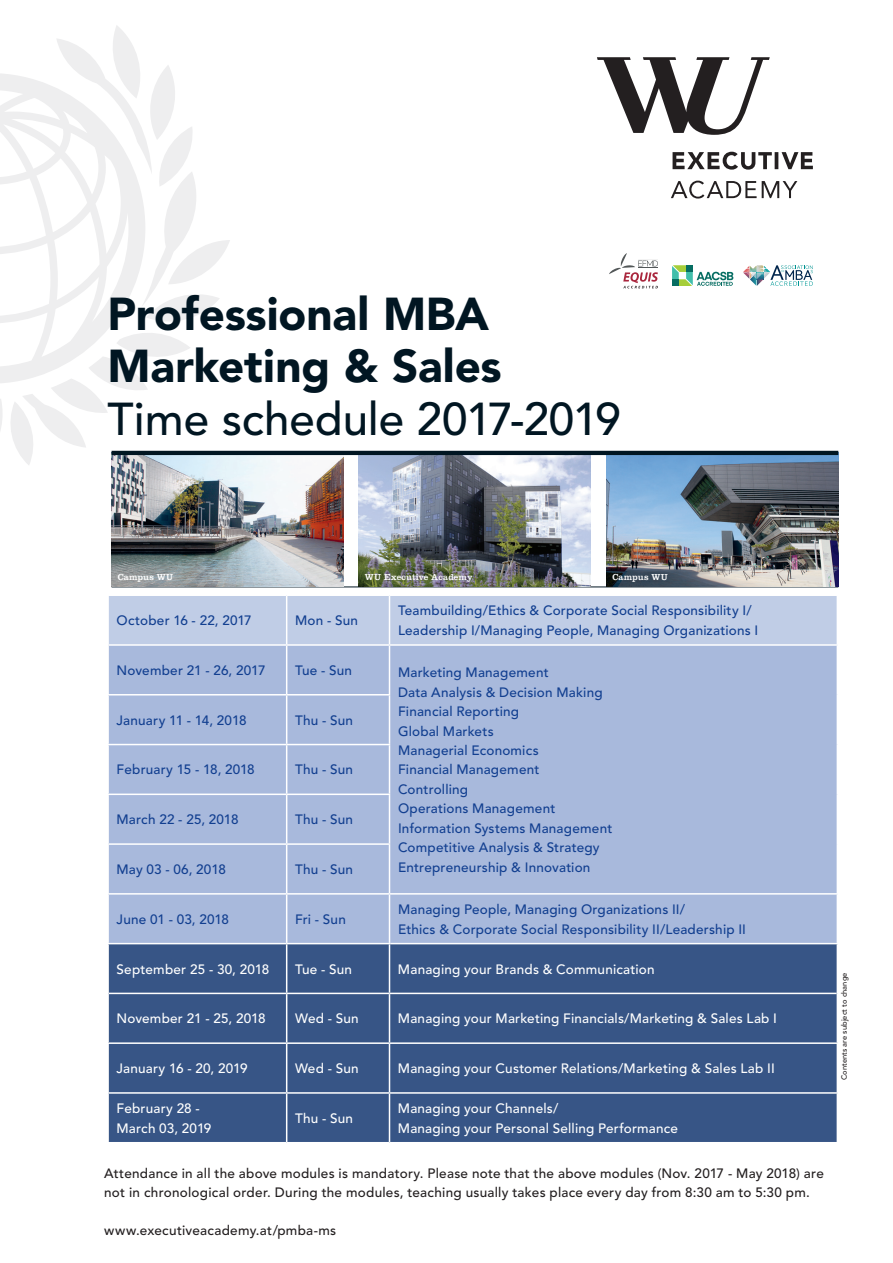
<style>
.page{position:relative;width:893px;height:1263px;background:#fff}
.page>*{position:absolute;margin:0;border:0;box-sizing:border-box;transform-origin:0 0}
.t1{font:900 45.75px/52.5px "Avenir LT Std";letter-spacing:-.005em;color:#011622}
.t2{font:500 45.75px "Avenir LT Std";letter-spacing:-.005em;color:#011622}
.t3{font:500 13.5px/19.5px "Avenir LT Std";letter-spacing:.015em;color:#123f90}
.t4{font:500 13.5px/19.5px "Avenir LT Std";letter-spacing:.015em;color:#fff}
.t5{font:500 13.5px/18.8px "Avenir LT Std";letter-spacing:.02em;color:#231f20}
.t6{font:9px "Clarendon LT Std";letter-spacing:.02em;color:#fff}
.t7{font:500 7.5px "Avenir LT Std";letter-spacing:.005em;color:#231f20}
</style>
<div class="page">
<svg style="left:597px;top:57px;width:216px;height:142px"></svg>
<svg style="left:0;top:25px;width:230px;height:441px"></svg>
<svg style="left:609px;top:253px;width:49px;height:35px"></svg>
<svg style="left:743px;top:265px;width:70px;height:21px"></svg>
<svg style="left:672px;top:265px;width:61px;height:21px"></svg>
<hr style="left:112px;top:587px;width:726px;height:1px;background:#011622">
<div style="left:109px;top:596px;width:728px;height:48px;background:#c0cde6"></div>
<div style="left:109px;top:646px;width:728px;height:297px;background:#a8b9dc"></div>
<div style="left:109px;top:944px;width:728px;height:98px;background:#375586"></div>
<div style="left:109px;top:1044px;width:728px;height:98px;background:#375586"></div>
<hr style="left:286px;top:596px;width:1px;height:48px;background:#fff">
<hr style="left:389px;top:596px;width:1px;height:48px;background:#fff">
<hr style="left:286px;top:944px;width:1px;height:49px;background:#fff">
<hr style="left:286px;top:994px;width:1px;height:48px;background:#fff">
<hr style="left:286px;top:1044px;width:1px;height:48px;background:#fff">
<hr style="left:389px;top:944px;width:1px;height:49px;background:#fff">
<hr style="left:389px;top:994px;width:1px;height:48px;background:#fff">
<hr style="left:389px;top:1044px;width:1px;height:48px;background:#fff">
<hr style="left:107px;top:1092px;width:180px;height:2px;background:#fff">
<hr style="left:287px;top:1092px;width:102px;height:2px;background:#fff">
<hr style="left:286px;top:1094px;width:1px;height:48px;background:#fff">
<hr style="left:389px;top:1092px;width:449px;height:2px;background:#fff">
<hr style="left:389px;top:1094px;width:1px;height:48px;background:#fff">
<hr style="left:286px;top:646px;width:1px;height:48px;background:#fff">
<hr style="left:389px;top:646px;width:1px;height:48px;background:#fff">
<hr style="left:287px;top:694px;width:103px;height:1px;background:#fff">
<hr style="left:389px;top:695px;width:1px;height:49px;background:#fff">
<hr style="left:107px;top:694px;width:180px;height:1px;background:#fff">
<hr style="left:286px;top:695px;width:1px;height:49px;background:#fff">
<hr style="left:107px;top:744px;width:180px;height:1px;background:#fff">
<hr style="left:287px;top:744px;width:103px;height:1px;background:#fff">
<hr style="left:286px;top:745px;width:1px;height:48px;background:#fff">
<hr style="left:389px;top:745px;width:1px;height:48px;background:#fff">
<hr style="left:107px;top:793px;width:180px;height:2px;background:#fff">
<hr style="left:107px;top:843px;width:180px;height:2px;background:#fff">
<hr style="left:287px;top:793px;width:103px;height:2px;background:#fff">
<hr style="left:286px;top:795px;width:1px;height:48px;background:#fff">
<hr style="left:287px;top:843px;width:103px;height:2px;background:#fff">
<hr style="left:286px;top:845px;width:1px;height:48px;background:#fff">
<hr style="left:389px;top:795px;width:1px;height:48px;background:#fff">
<hr style="left:389px;top:845px;width:1px;height:48px;background:#fff">
<hr style="left:286px;top:894px;width:1px;height:49px;background:#fff">
<hr style="left:389px;top:894px;width:1px;height:49px;background:#fff">
<hr style="left:107px;top:893px;width:180px;height:1px;background:#fff">
<hr style="left:109px;top:993px;width:178px;height:1px;background:#fff">
<hr style="left:287px;top:893px;width:102px;height:1px;background:#fff">
<hr style="left:287px;top:993px;width:102px;height:1px;background:#fff">
<hr style="left:389px;top:893px;width:449px;height:1px;background:#fff">
<hr style="left:389px;top:993px;width:448px;height:1px;background:#fff">
<img style="left:606px;top:455px;width:232px;height:131px">
<img style="left:359px;top:455px;width:232px;height:131px">
<img style="left:112px;top:455px;width:231px;height:132px">
<hr style="left:112px;top:451px;width:726px;height:4px;background:#011622">
<h1 class="t1" style="left:107px;top:287px;width:396px">Professional MBA<br>Marketing &amp; Sales</h1>
<h1 class="t2" style="left:107px;top:392px;width:515px">Time schedule 2017-2019</h1>
<p class="t6" style="left:118px;top:572px;width:57px">Campus WU</p>
<p class="t6" style="left:365px;top:572px;width:109px">WU Executive Academy</p>
<p class="t6" style="left:612px;top:572px;width:57px">Campus WU</p>
<p class="t6" style="left:466px;top:573px;width:7px">y</p>
<p class="t3" style="left:117px;top:611px;width:137px">October 16 - 22, 2017</p>
<p class="t3" style="left:295px;top:611px;width:64px">Mon - Sun</p>
<p class="t3" style="left:398px;top:601px;width:362px">Teambuilding/Ethics &amp; Corporate Social Responsibility I/<br>Leadership I/Managing People, Managing Organizations I</p>
<p class="t3" style="left:117px;top:661px;width:150px">November 21 - 26, 2017</p>
<p class="t3" style="left:295px;top:661px;width:58px">Tue - Sun</p>
<p class="t3" style="left:398px;top:663px;width:216px">Marketing Management<br>Data Analysis &amp; Decision Making<br>Financial Reporting<br>Global Markets<br>Managerial Economics<br>Financial Management<br>Controlling<br>Operations Management<br>Information Systems Management<br>Competitive Analysis &amp; Strategy<br>Entrepreneurship &amp; Innovation</p>
<p class="t3" style="left:117px;top:711px;width:131px">January 11 - 14, 2018</p>
<p class="t3" style="left:295px;top:711px;width:59px">Thu - Sun</p>
<p class="t3" style="left:117px;top:760px;width:140px">February 15 - 18, 2018</p>
<p class="t3" style="left:295px;top:760px;width:59px">Thu - Sun</p>
<p class="t3" style="left:117px;top:810px;width:123px">March 22 - 25, 2018</p>
<p class="t3" style="left:295px;top:810px;width:59px">Thu - Sun</p>
<p class="t3" style="left:117px;top:860px;width:111px">May 03 - 06, 2018</p>
<p class="t3" style="left:295px;top:860px;width:59px">Thu - Sun</p>
<p class="t3" style="left:117px;top:910px;width:114px">June 01 - 03, 2018</p>
<p class="t3" style="left:295px;top:910px;width:52px">Fri - Sun</p>
<p class="t3" style="left:398px;top:900px;width:350px">Managing People, Managing Organizations II/<br>Ethics &amp; Corporate Social Responsibility II/Leadership II</p>
<p class="t4" style="left:117px;top:959px;width:154px">September 25 - 30, 2018</p>
<p class="t4" style="left:295px;top:959px;width:58px">Tue - Sun</p>
<p class="t4" style="left:398px;top:959px;width:258px">Managing your Brands &amp; Communication</p>
<p class="t4" style="left:117px;top:1009px;width:151px">November 21 - 25, 2018</p>
<p class="t4" style="left:295px;top:1009px;width:65px">Wed - Sun</p>
<p class="t4" style="left:398px;top:1009px;width:381px">Managing your Marketing Financials/Marketing &amp; Sales Lab I</p>
<p class="t4" style="left:117px;top:1059px;width:132px">January 16 - 20, 2019</p>
<p class="t4" style="left:295px;top:1059px;width:65px">Wed - Sun</p>
<p class="t4" style="left:398px;top:1059px;width:378px">Managing your Customer Relations/Marketing &amp; Sales Lab II</p>
<p class="t4" style="left:117px;top:1099px;width:96px">February 28 -<br>March 03, 2019</p>
<p class="t4" style="left:295px;top:1109px;width:59px">Thu - Sun</p>
<p class="t4" style="left:398px;top:1099px;width:282px">Managing your Channels/<br>Managing your Personal Selling Performance</p>
<p class="t5" style="left:104px;top:1164px;width:721px">Attendance in all the above modules is mandatory. Please note that the above modules (Nov. 2017 - May 2018) are not in chronological order. During the modules, teaching usually takes place every day from 8:30 am to 5:30 pm.</p>
<p class="t5" style="left:104px;top:1221px;width:234px">www.executiveacademy.at/pmba-ms</p>
<p class="t7" style="left:840px;top:1080px;width:109px;rotate:-90deg">Contents are subject to change</p>
</div>
